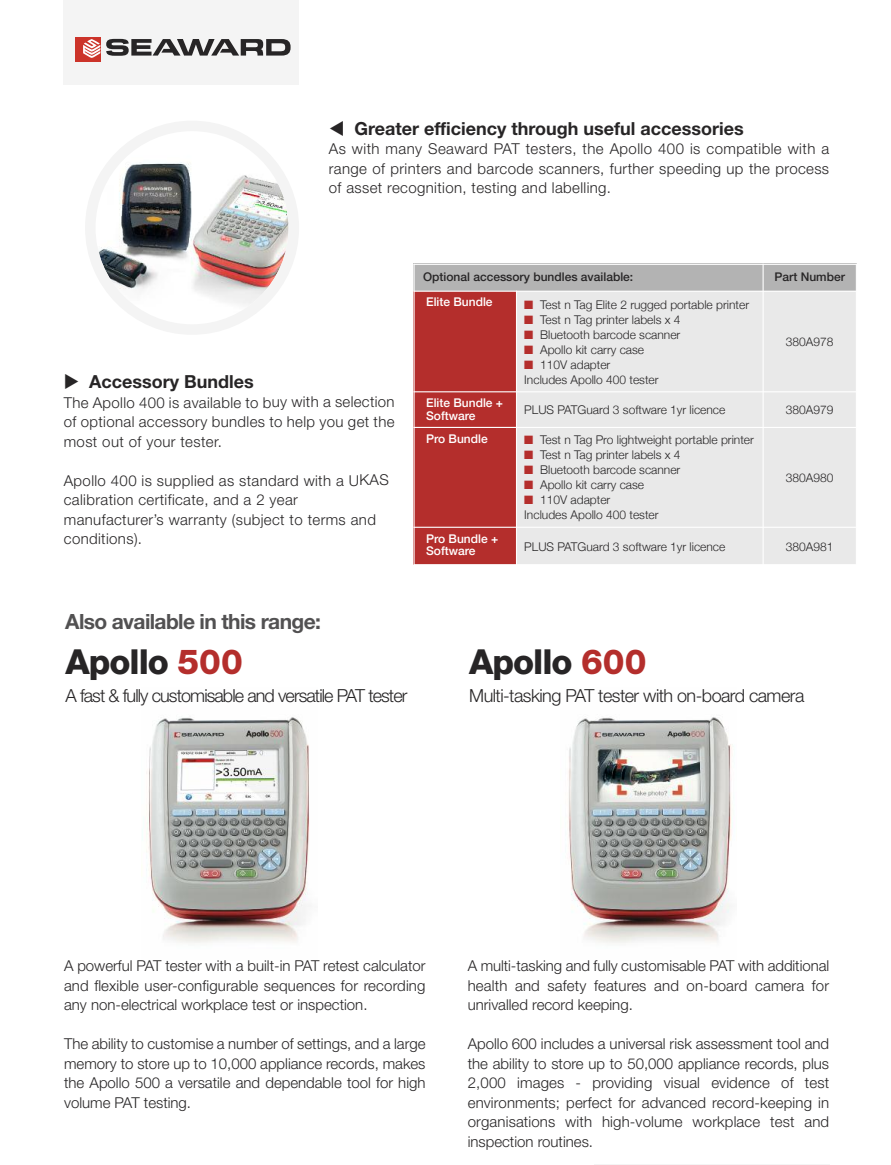
<style>
.page{position:relative;width:891px;height:1165px;background:#fff}
.page>*{position:absolute;margin:0;border:0;box-sizing:border-box;transform-origin:0 0}
.t1{font:800 34.5px "Helvetica Neue";letter-spacing:-.03em;color:#272526}
.t2{font:700 21px "Helvetica Neue";letter-spacing:-.03em;color:#525152}
.t3{font:700 18px "Helvetica Neue";color:#272526}
.t4{font:300 18px "Helvetica Neue";letter-spacing:-.05em;color:#272526}
.t5{font:300 18px "Helvetica Neue";letter-spacing:-.03em;color:#272526}
.t6{font:300 15px/19.5px "Helvetica Neue";letter-spacing:.025em;color:#272526;text-align:justify}
.t7{font:300 12px/15px "Helvetica Neue";color:#272526}
.t8{font:500 12px/12.9px "Helvetica Neue";color:#fff}
.t9{font:500 12px "Helvetica Neue";color:#272526}
.s1{color:#b42e2c}
</style>
<div class="page">
<img style="left:568px;top:717px;width:165px;height:226px">
<div style="left:64px;top:0;width:235px;height:85px;background:#f4f4f4"></div>
<div style="left:75px;top:37px;width:25px;height:25px;background:#cc342a"></div>
<svg style="left:83px;top:39px;width:17px;height:19px"></svg>
<svg style="left:106px;top:39px;width:185px;height:17px"></svg>
<hr style="left:594px;top:1163px;width:235px;height:1px;background:#f4f4f4">
<img style="left:85px;top:121px;width:214px;height:213px">
<img style="left:142px;top:717px;width:167px;height:226px">
<div style="left:413px;top:264px;width:350px;height:27px;background:#b3b3b3"></div>
<div style="left:763px;top:264px;width:94px;height:27px;background:#b3b3b3"></div>
<div style="left:413px;top:291px;width:103px;height:101px;background:#b42e2c"></div>
<div style="left:516px;top:291px;width:247px;height:101px;background:#e9e9e9"></div>
<div style="left:763px;top:291px;width:94px;height:101px;background:#e9e9e9"></div>
<div style="left:413px;top:392px;width:103px;height:35px;background:#b42e2c"></div>
<div style="left:516px;top:392px;width:247px;height:35px;background:#e9e9e9"></div>
<div style="left:763px;top:392px;width:94px;height:35px;background:#e9e9e9"></div>
<div style="left:413px;top:427px;width:103px;height:100px;background:#b42e2c"></div>
<div style="left:516px;top:427px;width:247px;height:100px;background:#e9e9e9"></div>
<div style="left:763px;top:427px;width:94px;height:100px;background:#e9e9e9"></div>
<div style="left:413px;top:527px;width:103px;height:38px;background:#b42e2c"></div>
<div style="left:516px;top:527px;width:247px;height:38px;background:#e9e9e9"></div>
<div style="left:763px;top:527px;width:94px;height:38px;background:#e9e9e9"></div>
<hr style="left:413px;top:264px;width:2px;height:301px;background:#fff">
<hr style="left:516px;top:290px;width:1px;height:275px;background:#fff">
<hr style="left:762px;top:264px;width:2px;height:301px;background:#fff">
<hr style="left:856px;top:264px;width:1px;height:301px;background:#fff">
<hr style="left:413px;top:264px;width:444px;height:1px;background:#fff">
<hr style="left:413px;top:290px;width:444px;height:2px;background:#fff">
<hr style="left:413px;top:391px;width:444px;height:1px;background:#fff">
<hr style="left:413px;top:427px;width:444px;height:1px;background:#fff">
<hr style="left:413px;top:526px;width:444px;height:1px;background:#fff">
<hr style="left:413px;top:564px;width:444px;height:1px;background:#fff">
<p class="t3" style="left:329px;top:122px;width:416px">▼ Greater efficiency through useful accessories</p>
<p class="t6" style="left:329px;top:140px;width:502px">As with many Seaward PAT testers, the Apollo 400 is compatible with a range of printers and barcode scanners, further speeding up the process of asset recognition, testing and labelling.</p>
<p class="t3" style="left:64px;top:375px;width:192px">◆ Accessory Bundles</p>
<p class="t6" style="left:64px;top:394px;width:332px">The Apollo 400 is available to buy with a selection of optional accessory bundles to help you get the most out of your tester.</p>
<p class="t6" style="left:64px;top:472px;width:326px;text-align:left">Apollo 400 is supplied as standard with a UKAS calibration certificate, and a 2 year manufacturer’s warranty (subject to terms and conditions).</p>
<p class="t9" style="left:423px;top:272px;width:212px">Optional accessory bundles available:</p>
<p class="t9" style="left:774px;top:272px;width:72px">Part Number</p>
<p class="t8" style="left:426px;top:295px;width:68px">Elite Bundle</p>
<p class="t7" style="left:524px;top:296px;width:226px"><span class="s1">■</span> Test n Tag Elite 2 rugged portable printer</p>
<p class="t7" style="left:524px;top:311px;width:158px"><span class="s1">■</span> Test n Tag printer labels x 4</p>
<p class="t7" style="left:524px;top:326px;width:158px"><span class="s1">■</span> Bluetooth barcode scanner</p>
<p class="t7" style="left:524px;top:341px;width:121px"><span class="s1">■</span> Apollo kit carry case</p>
<p class="t7" style="left:524px;top:356px;width:136px"><span class="s1">■</span> 110V adapter<br>Includes Apollo 400 tester</p>
<p class="t7" style="left:786px;top:334px;width:49px">380A978</p>
<p class="t8" style="left:426px;top:396px;width:79px">Elite Bundle +<br>Software</p>
<p class="t7" style="left:524px;top:402px;width:203px">PLUS PATGuard 3 software 1yr licence</p>
<p class="t7" style="left:786px;top:402px;width:49px">380A979</p>
<p class="t8" style="left:426px;top:431px;width:63px">Pro Bundle</p>
<p class="t7" style="left:524px;top:432px;width:231px"><span class="s1">■</span> Test n Tag Pro lightweight portable printer</p>
<p class="t7" style="left:524px;top:447px;width:158px"><span class="s1">■</span> Test n Tag printer labels x 4</p>
<p class="t7" style="left:524px;top:462px;width:158px"><span class="s1">■</span> Bluetooth barcode scanner</p>
<p class="t7" style="left:524px;top:477px;width:121px"><span class="s1">■</span> Apollo kit carry case</p>
<p class="t7" style="left:524px;top:492px;width:136px"><span class="s1">■</span> 110V adapter<br>Includes Apollo 400 tester</p>
<p class="t7" style="left:786px;top:469px;width:49px">380A980</p>
<p class="t8" style="left:426px;top:531px;width:74px">Pro Bundle +<br>Software</p>
<p class="t7" style="left:524px;top:538px;width:203px">PLUS PATGuard 3 software 1yr licence</p>
<p class="t7" style="left:786px;top:538px;width:49px">380A981</p>
<h2 class="t2" style="left:65px;top:614px;width:257px">Also available in this range:</h2>
<h1 class="t1" style="left:66px;top:649px;width:179px">Apollo <span class="s1">500</span></h1>
<p class="t4" style="left:66px;top:689px;width:343px">A fast &amp; fully customisable and versatile PAT tester</p>
<h1 class="t1" style="left:469px;top:649px;width:179px">Apollo <span class="s1">600</span></h1>
<p class="t5" style="left:469px;top:689px;width:337px">Multi-tasking PAT tester with on-board camera</p>
<p class="t6" style="left:64px;top:957px;width:363px">A powerful PAT tester with a built-in PAT retest calculator and flexible user-configurable sequences for recording any non-electrical workplace test or inspection.</p>
<p class="t6" style="left:64px;top:1035px;width:363px">The ability to customise a number of settings, and a large memory to store up to 10,000 appliance records, makes the Apollo 500 a versatile and dependable tool for high volume PAT testing.</p>
<p class="t6" style="left:468px;top:957px;width:363px">A multi-tasking and fully customisable PAT with additional health and safety features and on-board camera for unrivalled record keeping.</p>
<p class="t6" style="left:468px;top:1035px;width:363px">Apollo 600 includes a universal risk assessment tool and the ability to store up to 50,000 appliance records, plus 2,000 images - providing visual evidence of test environments; perfect for advanced record-keeping in organisations with high-volume workplace test and inspection routines.</p>
</div>
